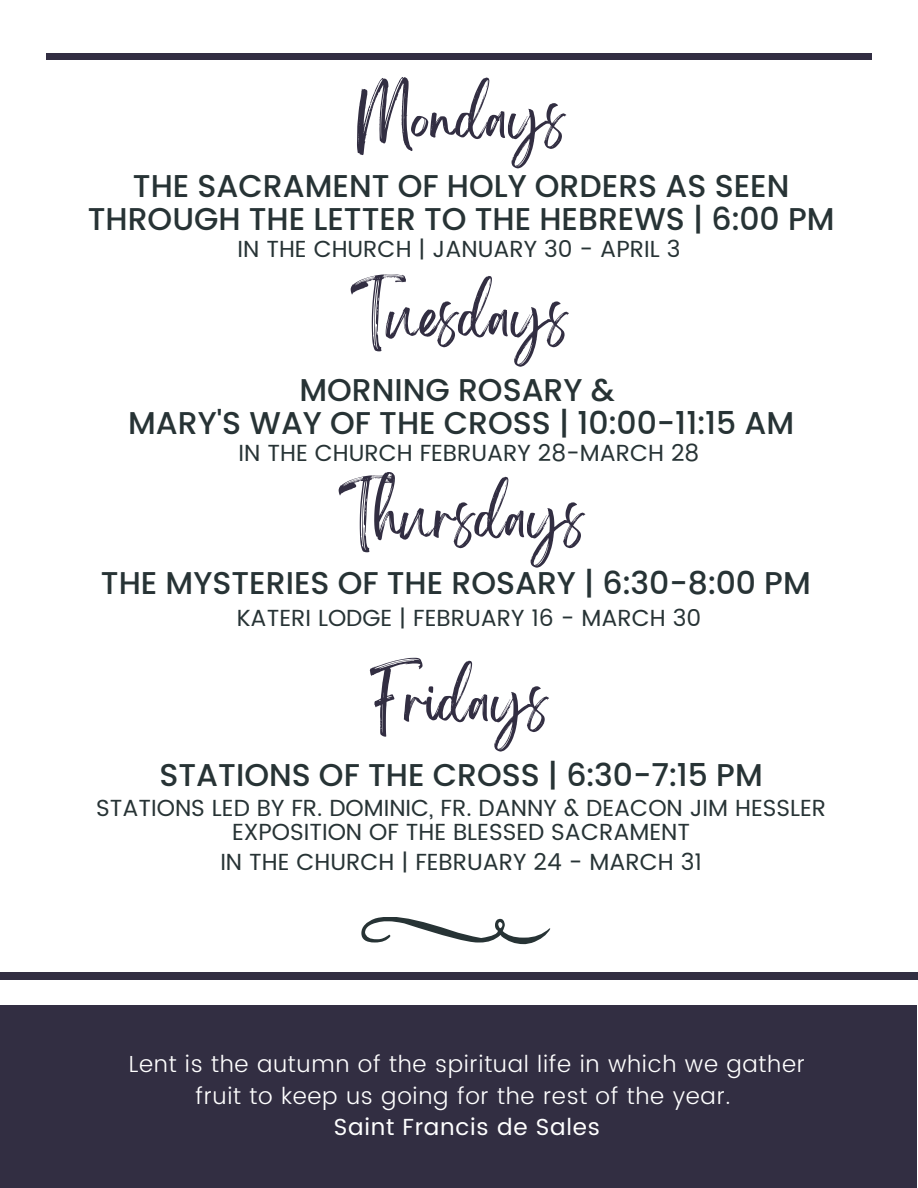
<style>
.page{position:relative;width:918px;height:1188px;background:#fff}
.page>*{position:absolute;margin:0;border:0;box-sizing:border-box;transform-origin:0 0}
.t1{font:49.95px "Brightwall";color:#322e42}
.t2{font:500 31.5px/32.7px "Poppins";color:#273335;text-align:center}
.t3{font:23.25px/23.7px "Poppins";color:#273335;text-align:center}
.t4{font:300 23.25px/31.5px "Poppins";letter-spacing:.03em;color:#fff;text-align:center}
.t5{font:23.25px "Poppins";letter-spacing:.03em;color:#fff}
</style>
<div class="page">
<div style="left:46px;top:53px;width:826px;height:7px;background:#322e42"></div>
<div style="left:0;top:1005px;width:916px;height:183px;background:#322e42"></div>
<div style="left:0;top:972px;width:918px;height:8px;background:#322e42"></div>
<svg style="left:361px;top:917px;width:189px;height:27px"></svg>
<h1 class="t1" style="left:358px;top:100px;width:209px">Mondays</h1>
<h2 class="t2" style="left:88px;top:170px;width:748px">THE SACRAMENT OF HOLY ORDERS AS SEEN<br>THROUGH THE LETTER TO THE HEBREWS | 6:00 PM</h2>
<p class="t3" style="left:238px;top:237px;width:444px">IN THE CHURCH | JANUARY 30 - APRIL 3</p>
<h1 class="t1" style="left:351px;top:299px;width:218px">Tuesdays</h1>
<h2 class="t2" style="left:128px;top:374px;width:667px">MORNING ROSARY &amp;<br>MARY'S WAY OF THE CROSS | 10:00-11:15 AM</h2>
<p class="t3" style="left:239px;top:441px;width:462px">IN THE CHURCH FEBRUARY 28-MARCH 28</p>
<h1 class="t1" style="left:339px;top:500px;width:247px">Thursdays</h1>
<h2 class="t2" style="left:101px;top:567px;width:711px">THE MYSTERIES OF THE ROSARY | 6:30-8:00 PM</h2>
<p class="t3" style="left:237px;top:606px;width:466px">KATERI LODGE | FEBRUARY 16 - MARCH 30</p>
<h1 class="t1" style="left:370px;top:684px;width:179px">Fridays</h1>
<h2 class="t2" style="left:160px;top:758px;width:605px">STATIONS OF THE CROSS | 6:30-7:15 PM</h2>
<p class="t3" style="left:96px;top:796px;width:732px">STATIONS LED BY FR. DOMINIC, FR. DANNY &amp; DEACON JIM HESSLER<br>EXPOSITION OF THE BLESSED SACRAMENT</p>
<p class="t3" style="left:220px;top:850px;width:483px">IN THE CHURCH | FEBRUARY 24 - MARCH 31</p>
<p class="t4" style="left:129px;top:1048px;width:678px">Lent is the autumn of the spiritual life in which we gather fruit to keep us going for the rest of the year.</p>
<p class="t5" style="left:334px;top:1114px;width:268px">Saint Francis de Sales</p>
</div>
